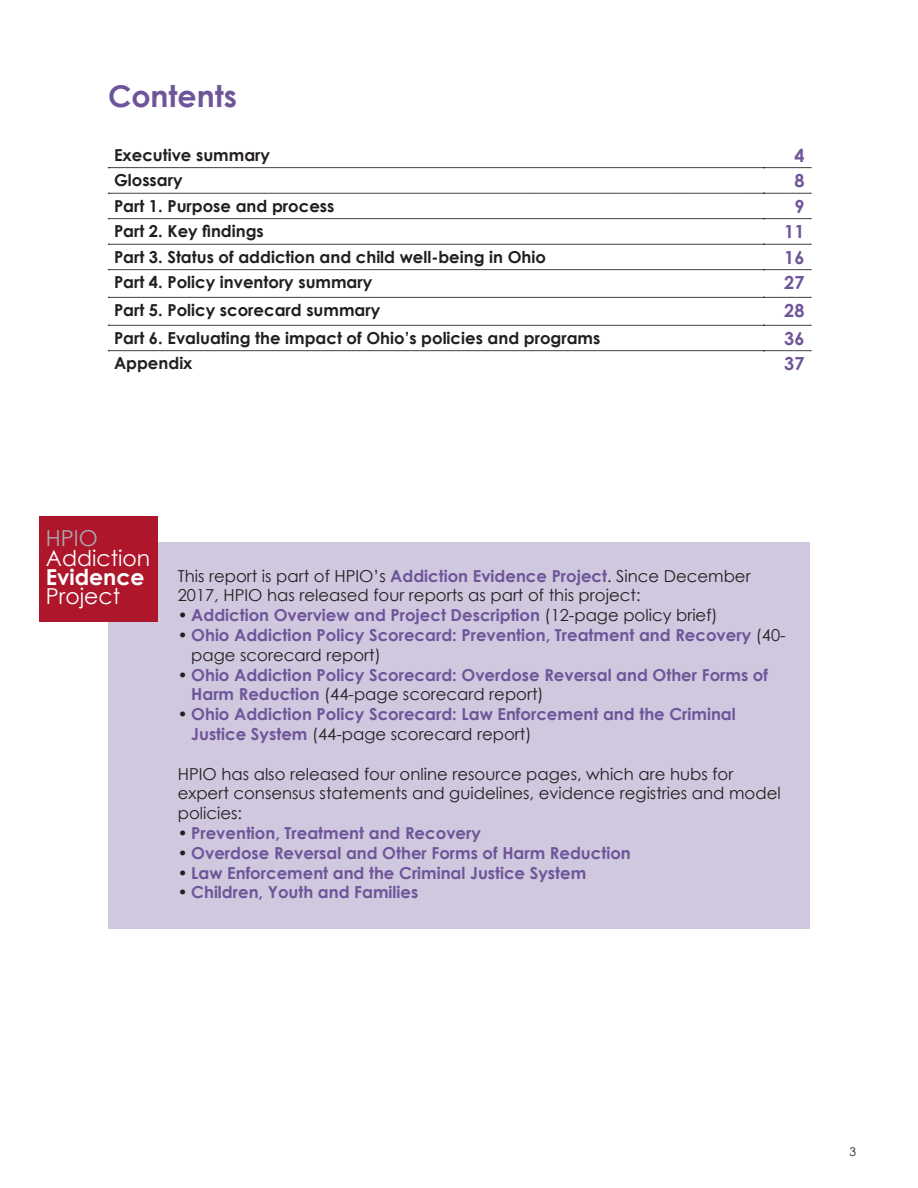
<style>
.page{position:relative;width:918px;height:1188px;background:#fff}
.page>*{position:absolute;margin:0;border:0;box-sizing:border-box;transform-origin:0 0}
.t1{font:700 30px "Century Gothic";color:#6e5599}
.t2{font:21.9px "Century Gothic";color:#fff}
.t3{font:700 21.9px "Century Gothic";color:#fff}
.t4{font:21.9px "Century Gothic";color:#a8a9ad}
.t5{font:700 18px "Century Gothic";color:#6e5599}
.t6{font:700 16.5px/19.8px "Century Gothic";color:#6e5599}
.t7{font:16.5px/19.8px "Century Gothic";color:#231f20}
.t8{font:700 16.5px "Century Gothic";color:#231f20}
.t9{font:12px "Century Gothic";color:#231f20}
.s1{font-weight:700;color:#6e5599}
.s2{color:#231f20}
.s3{font-weight:400;color:#231f20}
</style>
<div class="page">
<svg style="left:108px;top:167px;width:703px;height:1px"></svg>
<svg style="left:108px;top:193px;width:703px;height:1px"></svg>
<svg style="left:108px;top:218px;width:703px;height:1px"></svg>
<svg style="left:108px;top:244px;width:703px;height:1px"></svg>
<svg style="left:108px;top:269px;width:703px;height:1px"></svg>
<svg style="left:108px;top:297px;width:703px;height:1px"></svg>
<svg style="left:108px;top:325px;width:703px;height:1px"></svg>
<svg style="left:108px;top:350px;width:703px;height:1px"></svg>
<div style="left:108px;top:542px;width:702px;height:387px;background:#cfc8df"></div>
<div style="left:39px;top:517px;width:119px;height:105px;background:#ae172b"></div>
<p class="t1" style="left:108px;top:73px;width:130px">Contents</p>
<p class="t8" style="left:114px;top:142px;width:158px">Executive summary</p>
<p class="t5" style="left:794px;top:142px;width:12px">4</p>
<p class="t8" style="left:114px;top:168px;width:70px">Glossary</p>
<p class="t5" style="left:794px;top:167px;width:12px">8</p>
<p class="t8" style="left:114px;top:193px;width:222px">Part 1. Purpose and process</p>
<p class="t5" style="left:794px;top:193px;width:12px">9</p>
<p class="t8" style="left:114px;top:219px;width:151px">Part 2. Key findings</p>
<p class="t5" style="left:784px;top:218px;width:22px">11</p>
<p class="t8" style="left:114px;top:244px;width:433px">Part 3. Status of addiction and child well-being in Ohio</p>
<p class="t5" style="left:784px;top:244px;width:22px">16</p>
<p class="t8" style="left:114px;top:270px;width:260px">Part 4. Policy inventory summary</p>
<p class="t5" style="left:784px;top:269px;width:22px">27</p>
<p class="t8" style="left:114px;top:297px;width:268px">Part 5. Policy scorecard summary</p>
<p class="t5" style="left:784px;top:297px;width:22px">28</p>
<p class="t8" style="left:114px;top:325px;width:488px">Part 6. Evaluating the impact of Ohio’s policies and programs</p>
<p class="t5" style="left:784px;top:325px;width:22px">36</p>
<p class="t8" style="left:114px;top:351px;width:80px">Appendix</p>
<p class="t5" style="left:784px;top:350px;width:22px">37</p>
<p class="t4" style="left:46px;top:523px;width:54px">HPIO</p>
<p class="t2" style="left:46px;top:542px;width:106px">Addiction</p>
<p class="t3" style="left:46px;top:560px;width:100px">Evidence</p>
<p class="t2" style="left:46px;top:581px;width:76px">Project</p>
<p class="t7" style="left:178px;top:566px;width:574px">This report is part of HPIO’s <span class="s1">Addiction Evidence Project</span>. Since December<br>2017, HPIO has released four reports as part of this project:</p>
<p class="t6" style="left:178px;top:605px;width:541px"><span class="s2">•</span> Addiction Overview and Project Description <span class="s3">(12-page policy brief)</span></p>
<p class="t6" style="left:191px;top:624px;width:596px;text-indent:-14px"><span class="s2">•</span> Ohio Addiction Policy Scorecard: Prevention, Treatment and Recovery <span class="s3">(40- page scorecard report)</span></p>
<p class="t6" style="left:191px;top:664px;width:578px;text-indent:-14px"><span class="s2">•</span> Ohio Addiction Policy Scorecard: Overdose Reversal and Other Forms of<br>Harm Reduction <span class="s3">(44-page scorecard report)</span></p>
<p class="t6" style="left:191px;top:704px;width:546px;text-indent:-14px"><span class="s2">•</span> Ohio Addiction Policy Scorecard: Law Enforcement and the Criminal<br>Justice System <span class="s3">(44-page scorecard report)</span></p>
<p class="t7" style="left:178px;top:764px;width:605px">HPIO has also released four online resource pages, which are hubs for expert consensus statements and guidelines, evidence registries and model policies:</p>
<p class="t6" style="left:178px;top:822px;width:305px"><span class="s2">•</span> Prevention, Treatment and Recovery</p>
<p class="t6" style="left:178px;top:842px;width:455px"><span class="s2">•</span> Overdose Reversal and Other Forms of Harm Reduction</p>
<p class="t6" style="left:178px;top:862px;width:410px"><span class="s2">•</span> Law Enforcement and the Criminal Justice System</p>
<p class="t6" style="left:178px;top:882px;width:242px"><span class="s2">•</span> Children, Youth and Families</p>
<p class="t9" style="left:850px;top:1144px;width:8px">3</p>
</div>
